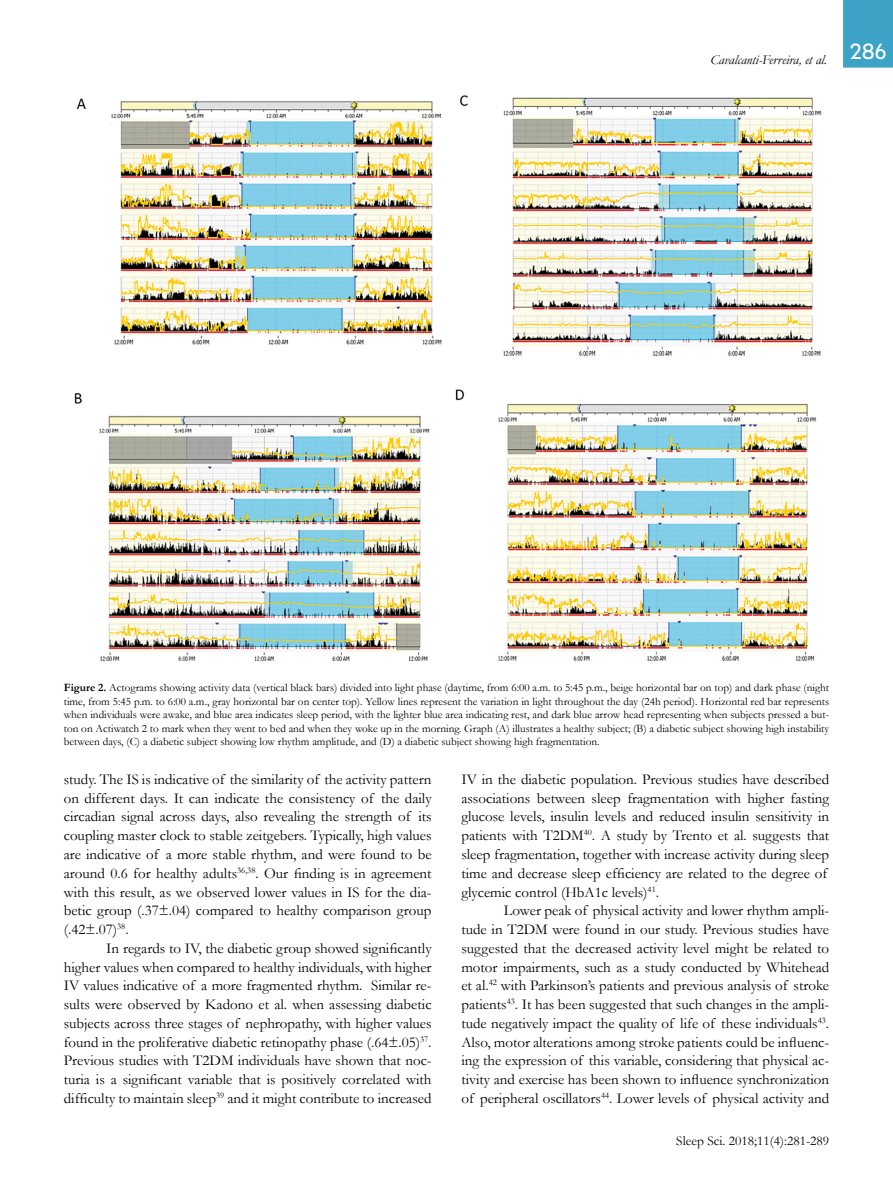
<style>
.page{position:relative;width:893px;height:1191px;background:#fff}
.page>*{position:absolute;margin:0;border:0;box-sizing:border-box;transform-origin:0 0}
.t1{font:15px/18.8px "Garamond";color:#000;text-align:justify}
.t2{font:italic 13.5px "Garamond";color:#000}
.t3{font:13.5px "Garamond";color:#000}
.t4{font:11.25px/13.5px "Garamond";color:#000;text-align:justify}
.s1{font-weight:700}
</style>
<div class="page">
<div style="left:843px;top:0;width:50px;height:68px;background:#3da3c6"></div>
<img style="left:74px;top:95px;width:748px;height:567px">
<p class="t2" style="left:710px;top:51px;width:178px">Cavalcanti-Ferreira, et al. <sup>286</sup></p>
<p class="t4" style="left:64px;top:680px;width:767px"><span class="s1">Figure 2.</span> Actograms showing activity data (vertical black bars) divided into light phase (daytime, from 6:00 a.m. to 5:45 p.m., beige horizontal bar on top) and dark phase (night time, from 5:45 p.m. to 6:00 a.m., gray horizontal bar on center top). Yellow lines represent the variation in light throughout the day (24h period). Horizontal red bar represents when individuals were awake, and blue area indicates sleep period, with the lighter blue area indicating rest, and dark blue arrow head representing when subjects pressed a but&shy;ton on Actiwatch 2 to mark when they went to bed and when they woke up in the morning. Graph (A) illustrates a healthy subject; (B) a diabetic subject showing high instability between days, (C) a diabetic subject showing low rhythm amplitude, and (D) a diabetic subject showing high fragmentation.</p>
<p class="t1" style="left:64px;top:769px;width:369px">study. The IS is indicative of the similarity of the activity pattern on different days. It can indicate the consistency of the daily circadian signal across days, also revealing the strength of its coupling master clock to stable zeitgebers. Typically, high values are indicative of a more stable rhythm, and were found to be around 0.6 for healthy adults<sup>36,38</sup>. Our finding is in agreement with this result, as we observed lower values in IS for the dia&shy;betic group (.37±.04) compared to healthy comparison group (.42±.07)<sup>38</sup>.</p>
<p class="t1" style="left:64px;top:938px;width:369px;text-indent:43px">In regards to IV, the diabetic group showed significantly higher values when compared to healthy individuals, with higher IV values indicative of a more fragmented rhythm. Similar re&shy;sults were observed by Kadono et al. when assessing diabetic subjects across three stages of nephropathy, with higher values found in the proliferative diabetic retinopathy phase (.64±.05)<sup>37</sup>.<br>Previous studies with T2DM individuals have shown that noc&shy;turia is a significant variable that is positively correlated with difficulty to maintain sleep<sup>39</sup> and it might contribute to increased</p>
<p class="t1" style="left:461px;top:769px;width:369px;text-align:left">IV in the diabetic population. Previous studies have described associations between sleep fragmentation with higher fasting glucose levels, insulin levels and reduced insulin sensitivity in patients with T2DM<sup>40</sup>. A study by Trento et al. suggests that sleep fragmentation, together with increase activity during sleep time and decrease sleep efficiency are related to the degree of glycemic control (HbA1c levels)<sup>41</sup>.</p>
<p class="t1" style="left:461px;top:900px;width:369px;text-indent:43px">Lower peak of physical activity and lower rhythm ampli&shy;tude in T2DM were found in our study. Previous studies have suggested that the decreased activity level might be related to motor impairments, such as a study conducted by Whitehead et al.<sup>42</sup> with Parkinson’s patients and previous analysis of stroke patients<sup>43</sup>. It has been suggested that such changes in the ampli&shy;tude negatively impact the quality of life of these individuals<sup>43</sup>.<br>Also, motor alterations among stroke patients could be influenc&shy;ing the expression of this variable, considering that physical ac&shy;tivity and exercise has been shown to influence synchronization of peripheral oscillators<sup>44</sup>. Lower levels of physical activity and</p>
<p class="t3" style="left:676px;top:1131px;width:155px">Sleep Sci. 2018;11(4):281-289</p>
</div>
